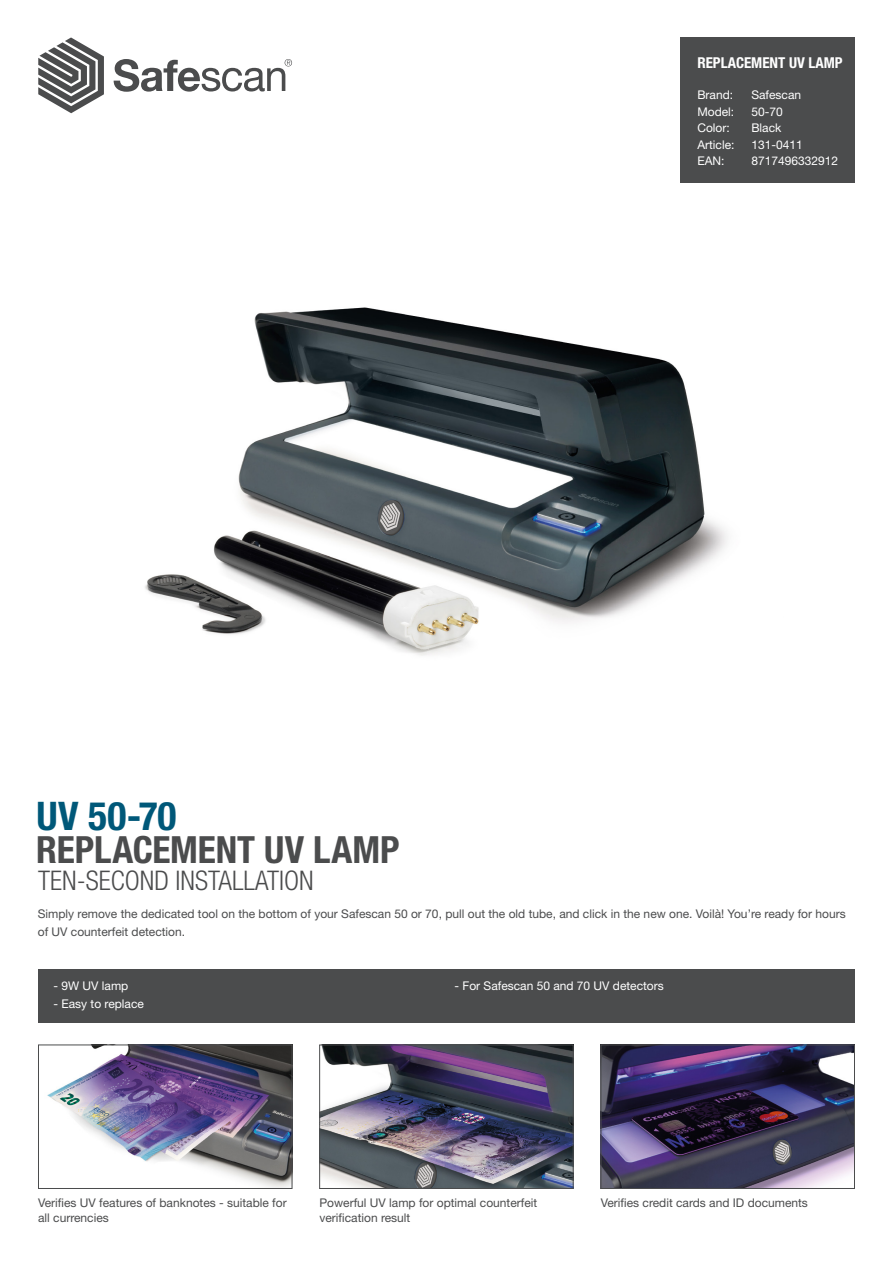
<style>
.page{position:relative;width:893px;height:1263px;background:#fff}
.page>*{position:absolute;margin:0;border:0;box-sizing:border-box;transform-origin:0 0}
.t1{font:700 condensed 39.45px "Helvetica Neue LT Std";color:#005879}
.t2{font:700 condensed 37.5px "Helvetica Neue LT Std";letter-spacing:-.005em;color:#4b4c4d}
.t3{font:300 condensed 27px "Helvetica Neue LT Std";color:#4b4c4d}
.t4{font:700 condensed 15px "Helvetica Neue LT Std";color:#fff}
.Platte_tekst{font:12px/18px "Helvetica Neue LT Std";color:#4b4c4d}
.Tabel{font:12px "Helvetica Neue LT Std";color:#fff}
</style>
<div class="page">
<div style="left:680px;top:37px;width:175px;height:146px;background:#4b4c4d"></div>
<svg style="left:38px;top:37px;width:66px;height:76px"></svg>
<svg style="left:114px;top:59px;width:178px;height:33px"></svg>
<div style="left:38px;top:969px;width:816px;height:54px;background:#4b4c4d"></div>
<img style="left:47px;top:1047px;width:243px;height:139px">
<div style="left:38px;top:1045px;width:254px;height:143px;border:1px solid #4b4c4d"></div>
<img style="left:321px;top:1047px;width:250px;height:139px">
<div style="left:319px;top:1045px;width:254px;height:143px;border:1px solid #4b4c4d"></div>
<img style="left:603px;top:1047px;width:250px;height:139px">
<div style="left:601px;top:1045px;width:254px;height:143px;border:1px solid #4b4c4d"></div>
<img style="left:145px;top:307px;width:583px;height:349px">
<p class="t1" style="left:37px;top:792px;width:142px">UV 50-70</p>
<p class="t3" style="left:38px;top:865px;width:277px">TEN-SECOND INSTALLATION</p>
<p class="t2" style="left:36px;top:826px;width:365px">REPLACEMENT UV LAMP</p>
<p class="t4" style="left:697px;top:53px;width:147px">REPLACEMENT UV LAMP</p>
<p class="Tabel" style="left:697px;top:88px;width:37px">Brand:</p>
<p class="Tabel" style="left:751px;top:88px;width:51px">Safescan</p>
<p class="Tabel" style="left:697px;top:104px;width:38px">Model:</p>
<p class="Tabel" style="left:751px;top:104px;width:33px">50-70</p>
<p class="Tabel" style="left:697px;top:121px;width:34px">Color:</p>
<p class="Tabel" style="left:751px;top:121px;width:31px">Black</p>
<p class="Tabel" style="left:697px;top:137px;width:39px">Article:</p>
<p class="Tabel" style="left:751px;top:137px;width:53px">131-0411</p>
<p class="Tabel" style="left:697px;top:154px;width:29px">EAN:</p>
<p class="Tabel" style="left:751px;top:154px;width:88px">8717496332912</p>
<p class="Platte_tekst" style="left:38px;top:905px;width:809px">Simply remove the dedicated tool on the bottom of your Safescan 50 or 70, pull out the old tube, and click in the new one. Voilà! You’re ready for hours of UV counterfeit detection.</p>
<p class="Tabel" style="left:53px;top:979px;width:76px">- 9W UV lamp</p>
<p class="Tabel" style="left:53px;top:997px;width:92px">- Easy to replace</p>
<p class="Tabel" style="left:454px;top:979px;width:211px">- For Safescan 50 and 70 UV detectors</p>
<p class="Platte_tekst" style="left:38px;top:1195px;width:250px;line-height:15px">Verifies UV features of banknotes - suitable for all currencies</p>
<p class="Platte_tekst" style="left:319px;top:1194px;width:219px">Powerful UV lamp for optimal counterfeit</p>
<p class="Platte_tekst" style="left:319px;top:1209px;width:92px">verification result</p>
<p class="Platte_tekst" style="left:601px;top:1194px;width:209px">Verifies credit cards and ID documents</p>
</div>
